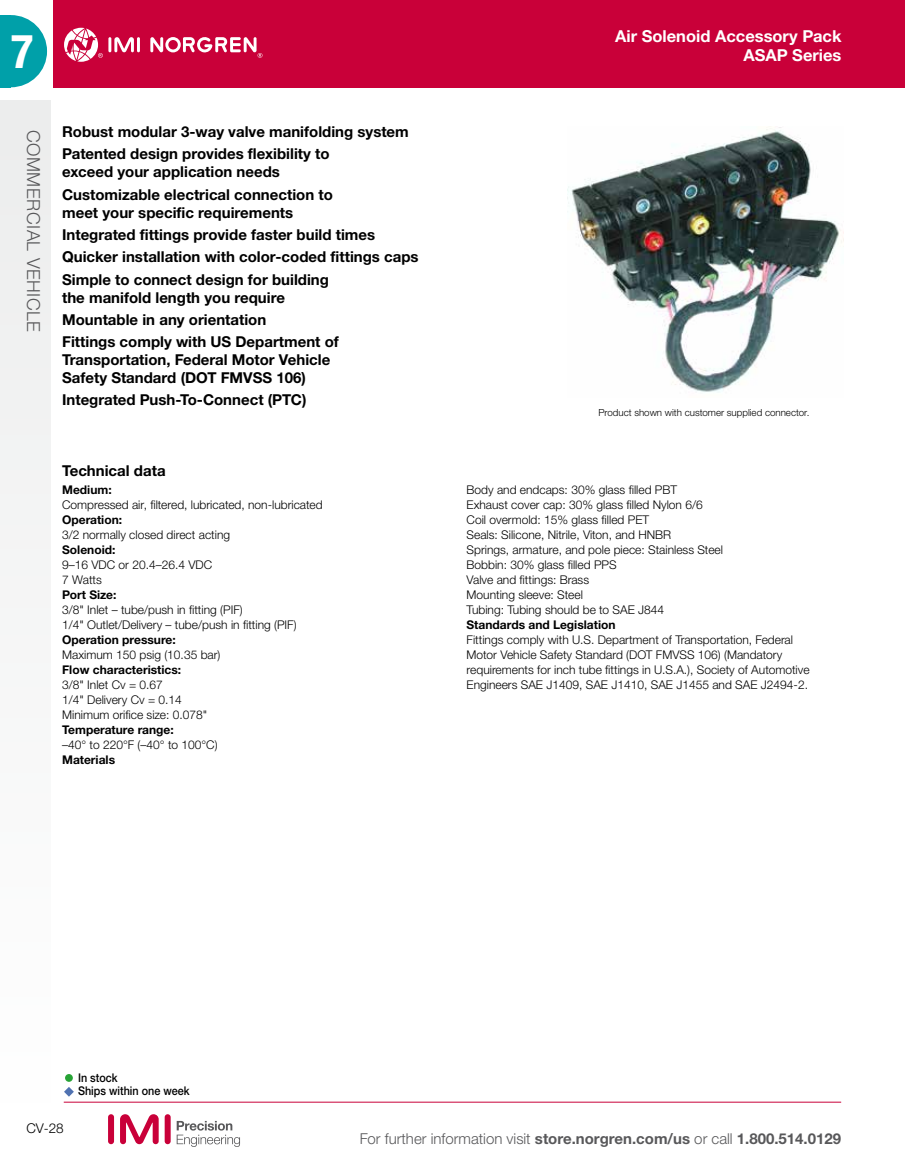
<style>
.page{position:relative;width:905px;height:1175px;background:#fff}
.page>*{position:absolute;margin:0;border:0;box-sizing:border-box;transform-origin:0 0}
.t1{font:700 condensed 47.1px "Helvetica Neue LTW1 G";color:#fff}
.t2{font:300 18px "Helvetica Neue LTW1 G";letter-spacing:.03em;color:#58585a}
.t3{font:700 16.5px/19.5px "Helvetica Neue LTW1 G";color:#fff;text-align:right}
.t4{font:700 15px/22.2px "Helvetica Neue LTW1 G";color:#000}
.t5{font:700 15px "Helvetica Neue LTW1 G";color:#58585a}
.t6{font:300 13.5px "Helvetica Neue LTW1 G";color:#000}
.t7{font:300 12px/15px "Helvetica Neue LTW1 G";color:#000}
.t8{font:700 12px "Helvetica Neue LTW1 G";color:#000}
.t9{font:500 12px/13.5px "Helvetica Neue LTW1 G";color:#000;scale:.9 1}
.t10{font:300 9.75px "Helvetica Neue LTW1 G";color:#000}
.s1{font-weight:300}
</style>
<div class="page">
<svg style="left:10px;top:15px;width:37px;height:72px"></svg>
<div style="left:0;top:15px;width:10px;height:72px;background:#00a0a9"></div>
<div style="left:0;top:100px;width:51px;height:1002px;background:#f5f5f5"></div>
<div style="left:53px;top:0;width:851px;height:87px;background:#c90039"></div>
<hr style="left:904px;top:0;width:1px;height:87px;background:#c90039">
<hr style="left:64px;top:1101px;width:777px;height:1px;background:#c90039">
<div style="left:165px;top:1114px;width:6px;height:30px;background:#c90039;border-radius:3px"></div>
<div style="left:108px;top:1114px;width:6px;height:30px;background:#c90039;border-radius:3px"></div>
<svg style="left:120px;top:1114px;width:39px;height:30px"></svg>
<svg style="left:177px;top:1120px;width:63px;height:26px"></svg>
<hr style="left:108px;top:37px;width:3px;height:15px;background:#fff">
<hr style="left:137px;top:37px;width:3px;height:15px;background:#fff">
<svg style="left:114px;top:37px;width:20px;height:15px"></svg>
<svg style="left:150px;top:37px;width:112px;height:21px"></svg>
<svg style="left:64px;top:28px;width:39px;height:34px"></svg>
<div style="left:65px;top:1074px;width:8px;height:7px;background:#27a335;border-radius:50%"></div>
<svg style="left:64px;top:1087px;width:10px;height:9px"></svg>
<img style="left:567px;top:127px;width:275px;height:266px">
<h1 class="t1" style="left:11px;top:23px;width:24px">7</h1>
<h2 class="t2" style="left:45px;top:130px;width:204px;rotate:90deg">COMMERCIAL VEHICLE</h2>
<p class="t4" style="left:62px;top:121px;width:348px">Robust modular 3-way valve manifolding system<br>Patented design provides flexibility to</p>
<p class="t4" style="left:62px;top:161px;width:272px">exceed your application needs<br>Customizable electrical connection to</p>
<p class="t4" style="left:62px;top:201px;width:358px">meet your specific requirements<br>Integrated fittings provide faster build times Quicker installation with color-coded fittings caps Simple to connect design for building</p>
<p class="t4" style="left:62px;top:286px;width:278px">the manifold length you require<br>Mountable in any orientation<br>Fittings comply with US Department of</p>
<p class="t4" style="left:62px;top:351px;width:270px;line-height:18px">Transportation, Federal Motor Vehicle<br>Safety Standard (DOT FMVSS 106)</p>
<p class="t4" style="left:62px;top:389px;width:246px">Integrated Push-To-Connect (PTC)</p>
<p class="t4" style="left:62px;top:459px;width:105px">Technical data</p>
<p class="t8" style="left:62px;top:482px;width:51px">Medium:</p>
<p class="t7" style="left:62px;top:497px;width:262px">Compressed air, filtered, lubricated, non-lubricated</p>
<p class="t8" style="left:62px;top:512px;width:62px">Operation:</p>
<p class="t7" style="left:62px;top:527px;width:169px">3/2 normally closed direct acting</p>
<p class="t8" style="left:62px;top:542px;width:55px">Solenoid:</p>
<p class="t7" style="left:62px;top:557px;width:152px">9–16 VDC or 20.4–26.4 VDC<br>7 Watts</p>
<p class="t8" style="left:62px;top:587px;width:56px">Port Size:</p>
<p class="t7" style="left:62px;top:602px;width:236px">3/8" Inlet – tube/push in fitting (PIF)<br>1/4" Outlet/Delivery – tube/push in fitting (PIF)</p>
<p class="t8" style="left:62px;top:632px;width:115px">Operation pressure:</p>
<p class="t7" style="left:62px;top:647px;width:160px">Maximum 150 psig (10.35 bar)</p>
<p class="t8" style="left:62px;top:662px;width:121px">Flow characteristics:</p>
<p class="t7" style="left:62px;top:677px;width:147px">3/8" Inlet Cv = 0.67<br>1/4" Delivery Cv = 0.14<br>Minimum orifice size: 0.078"</p>
<p class="t8" style="left:62px;top:722px;width:113px">Temperature range:</p>
<p class="t7" style="left:62px;top:737px;width:157px">–40° to 220°F (–40° to 100°C)</p>
<p class="t8" style="left:62px;top:752px;width:55px">Materials</p>
<h3 class="t3" style="left:615px;top:26px;width:228px">Air Solenoid Accessory Pack<br>ASAP Series</h3>
<p class="t10" style="left:598px;top:406px;width:212px">Product shown with customer supplied connector.</p>
<p class="t7" style="left:466px;top:482px;width:258px">Body and endcaps: 30% glass filled PBT<br>Exhaust cover cap: 30% glass filled Nylon 6/6<br>Coil overmold: 15% glass filled PET<br>Seals: Silicone, Nitrile, Viton, and HNBR<br>Springs, armature, and pole piece: Stainless Steel Bobbin: 30% glass filled PPS<br>Valve and fittings: Brass<br>Mounting sleeve: Steel<br>Tubing: Tubing should be to SAE J844</p>
<p class="t8" style="left:466px;top:617px;width:150px">Standards and Legislation</p>
<p class="t7" style="left:466px;top:632px;width:344px">Fittings comply with U.S. Department of Transportation, Federal Motor Vehicle Safety Standard (DOT FMVSS 106) (Mandatory requirements for inch tube fittings in U.S.A.), Society of Automotive Engineers SAE J1409, SAE J1410, SAE J1455 and SAE J2494-2.</p>
<p class="t9" style="left:78px;top:1070px;width:125px">In stock<br>Ships within one week</p>
<p class="t6" style="left:26px;top:1120px;width:39px">CV-28</p>
<p class="t5" style="left:360px;top:1129px;width:482px"><span class="s1">For further information visit</span> store.norgren.com/us <span class="s1">or call</span> 1.800.514.0129</p>
</div>
